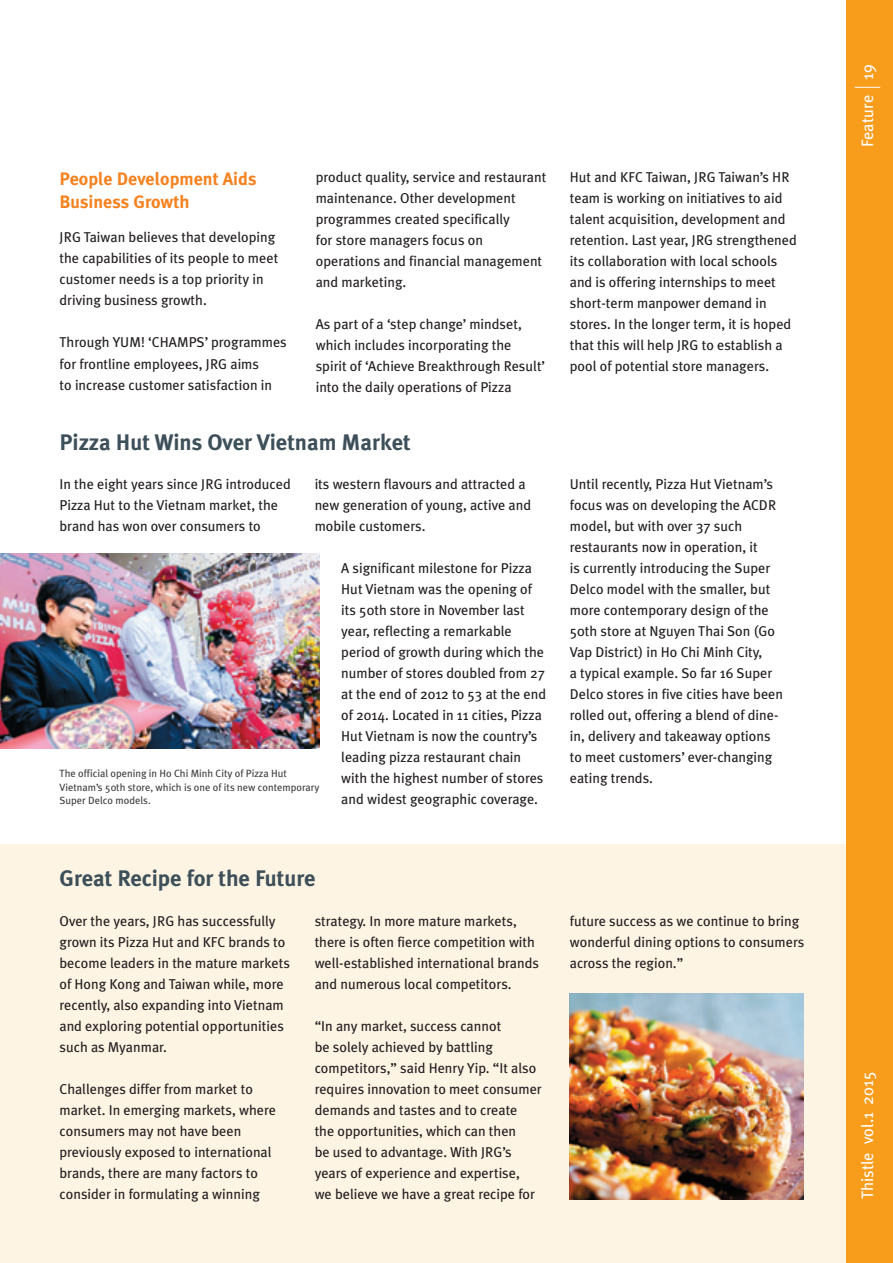
<style>
.page{position:relative;width:893px;height:1263px;background:#fff}
.page>*{position:absolute;margin:0;border:0;box-sizing:border-box;transform-origin:0 0}
.t1{font:700 22.5px "Meta Plus";color:#3d4f59}
.t2{font:700 18px/22.5px "Meta Plus";color:#f58220}
.t3{font:16.5px "Meta Plus";color:#fff}
.t4{font:14.25px/21px "Meta Plus";color:#231f20}
.t5{font:10.5px/13.5px "Meta Plus";color:#3e3e3f}
</style>
<div class="page">
<div style="left:0;top:844px;width:866px;height:419px;background:#fef4e4"></div>
<img style="left:570px;top:993px;width:234px;height:206px">
<img style="left:0;top:553px;width:320px;height:196px">
<div style="left:846px;top:0;width:47px;height:1263px;background:#f89c1c"></div>
<svg style="left:855px;top:87px;width:25px;height:1px"></svg>
<p class="t2" style="left:60px;top:168px;width:199px">People Development Aids<br>Business Growth</p>
<p class="t4" style="left:60px;top:227px;width:220px">JRG Taiwan believes that developing the capabilities of its people to meet customer needs is a top priority in driving business growth.</p>
<p class="t4" style="left:60px;top:332px;width:229px">Through YUM! ‘CHAMPS’ programmes for frontline employees, JRG aims<br>to increase customer satisfaction in</p>
<p class="t4" style="left:316px;top:167px;width:232px">product quality, service and restaurant maintenance. Other development programmes created specifically<br>for store managers focus on operations and financial management and marketing.</p>
<p class="t4" style="left:316px;top:314px;width:231px">As part of a ‘step change’ mindset, which includes incorporating the spirit of ‘Achieve Breakthrough Result’ into the daily operations of Pizza</p>
<h1 class="t1" style="left:60px;top:429px;width:353px">Pizza Hut Wins Over Vietnam Market</h1>
<p class="t4" style="left:60px;top:474px;width:233px">In the eight years since JRG introduced<br>Pizza Hut to the Vietnam market, the brand has won over consumers to</p>
<p class="t4" style="left:315px;top:474px;width:218px">its western flavours and attracted a new generation of young, active and mobile customers.</p>
<p class="t4" style="left:341px;top:558px;width:206px">A significant milestone for Pizza<br>Hut Vietnam was the opening of its 50th store in November last year, reflecting a remarkable period of growth during which the number of stores doubled from 27 at the end of 2012 to 53 at the end of 2014. Located in 11 cities, Pizza<br>Hut Vietnam is now the country’s leading pizza restaurant chain with the highest number of stores and widest geographic coverage.</p>
<p class="t5" style="left:60px;top:767px;width:261px">The official opening in Ho Chi Minh City of Pizza Hut<br>Vietnam’s 50th store, which is one of its new contemporary<br>Super Delco models.</p>
<p class="t4" style="left:570px;top:167px;width:229px">Hut and KFC Taiwan, JRG Taiwan’s HR team is working on initiatives to aid talent acquisition, development and retention. Last year, JRG strengthened its collaboration with local schools and is offering internships to meet short-term manpower demand in stores. In the longer term, it is hoped that this will help JRG to establish a pool of potential store managers.</p>
<p class="t4" style="left:570px;top:474px;width:215px">Until recently, Pizza Hut Vietnam’s focus was on developing the ACDR model, but with over 37 such restaurants now in operation, it<br>is currently introducing the Super<br>Delco model with the smaller, but more contemporary design of the<br>50th store at Nguyen Thai Son (Go<br>Vap District) in Ho Chi Minh City,<br>a typical example. So far 16 Super<br>Delco stores in five cities have been rolled out, offering a blend of dine&shy;in, delivery and takeaway options to meet customers’ ever-changing eating trends.</p>
<h1 class="t1" style="left:60px;top:865px;width:257px">Great Recipe for the Future</h1>
<p class="t4" style="left:60px;top:910px;width:232px">Over the years, JRG has successfully grown its Pizza Hut and KFC brands to become leaders in the mature markets of Hong Kong and Taiwan while, more recently, also expanding into Vietnam and exploring potential opportunities such as Myanmar.</p>
<p class="t4" style="left:60px;top:1078px;width:218px">Challenges differ from market to market. In emerging markets, where consumers may not have been previously exposed to international brands, there are many factors to consider in formulating a winning</p>
<p class="t4" style="left:315px;top:911px;width:226px">strategy. In more mature markets, there is often fierce competition with well-established international brands and numerous local competitors.</p>
<p class="t4" style="left:315px;top:1016px;width:229px">“In any market, success cannot<br>be solely achieved by battling competitors,” said Henry Yip. “It also requires innovation to meet consumer demands and tastes and to create<br>the opportunities, which can then<br>be used to advantage. With JRG’s years of experience and expertise,<br>we believe we have a great recipe for</p>
<p class="t4" style="left:570px;top:910px;width:236px">future success as we continue to bring wonderful dining options to consumers across the region.”</p>
<p class="t3" style="left:858px;top:147px;width:85px;rotate:-90deg">Feature 19</p>
<p class="t3" style="left:858px;top:1199px;width:129px;rotate:-90deg">Thistle vol.1 2015</p>
</div>
